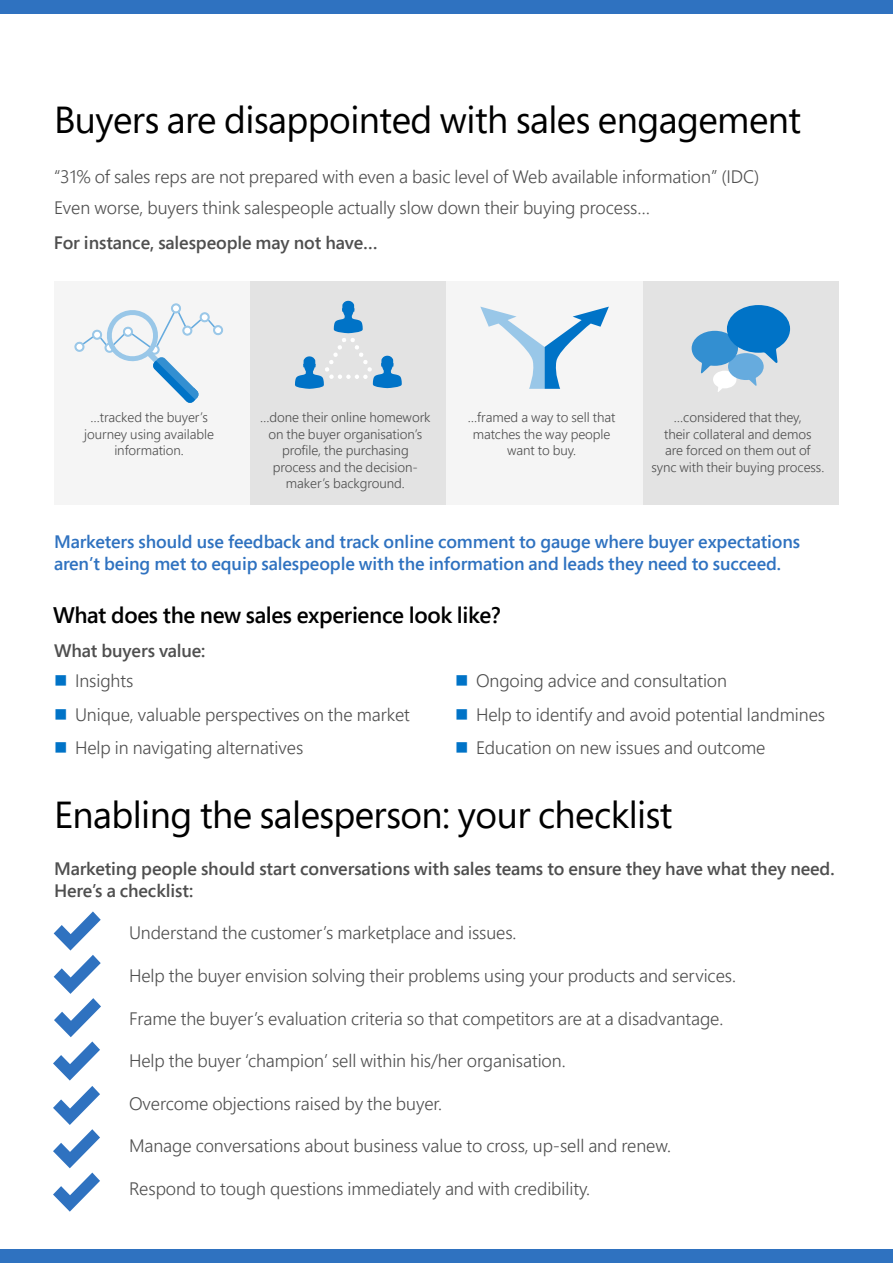
<style>
.page{position:relative;width:893px;height:1263px;background:#fff}
.page>*{position:absolute;margin:0;border:0;box-sizing:border-box;transform-origin:0 0}
.t1{font:37.5px "Segoe Pro";letter-spacing:-.015em;color:#000}
.t2{font:600 22.5px "Segoe Pro";letter-spacing:-.015em;color:#000}
.t3{font:300 18px/33.6px "Segoe Pro";letter-spacing:-.005em;color:#4f4f4f}
.t4{font:600 18px/21.6px "Segoe Pro";letter-spacing:-.005em;color:#2f72c0}
.t5{font:600 18px/21.6px "Segoe Pro";letter-spacing:-.005em;color:#4f4f4f}
.t6{font:300 13.5px/16.5px "Segoe Pro";letter-spacing:-.005em;color:#4f4f4f;text-align:center}
</style>
<div class="page">
<div style="left:54px;top:281px;width:196px;height:223px;background:#f5f5f5"></div>
<div style="left:250px;top:281px;width:196px;height:223px;background:#e3e3e3"></div>
<div style="left:643px;top:281px;width:196px;height:223px;background:#e3e3e3"></div>
<div style="left:446px;top:281px;width:197px;height:223px;background:#f5f5f5"></div>
<svg style="left:75px;top:303px;width:148px;height:100px"></svg>
<svg style="left:295px;top:301px;width:107px;height:88px"></svg>
<svg style="left:480px;top:307px;width:129px;height:82px"></svg>
<svg style="left:692px;top:305px;width:98px;height:87px"></svg>
<svg style="left:53px;top:911px;width:48px;height:169px"></svg>
<svg style="left:53px;top:1086px;width:47px;height:126px"></svg>
<div style="left:0;top:0;width:893px;height:14px;background:#2f72c0"></div>
<div style="left:0;top:1249px;width:893px;height:14px;background:#2f72c0"></div>
<h1 class="t1" style="left:54px;top:94px;width:749px">Buyers are disappointed with sales engagement</h1>
<p class="t3" style="left:54px;top:161px;width:707px;line-height:30.6px">“31% of sales reps are not prepared with even a basic level of Web available information” (IDC)<br>Even worse, buyers think salespeople actually slow down their buying process…</p>
<p class="t5" style="left:54px;top:231px;width:326px">For instance, salespeople may not have…</p>
<p class="t6" style="left:84px;top:409px;width:131px">…tracked the buyer’s journey using available information.</p>
<p class="t6" style="left:260px;top:409px;width:172px">…done their online homework on the buyer organisation’s profile, the purchasing process and the decision&shy;maker’s background.</p>
<p class="t6" style="left:468px;top:409px;width:149px">…framed a way to sell that matches the way people want to buy.</p>
<p class="t6" style="left:651px;top:409px;width:174px">…considered that they,<br>their collateral and demos<br>are forced on them out of sync with their buying process.</p>
<p class="t4" style="left:54px;top:531px;width:748px">Marketers should use feedback and track online comment to gauge where buyer expectations aren’t being met to equip salespeople with the information and leads they need to succeed.</p>
<p class="t2" style="left:53px;top:600px;width:449px">What does the new sales experience look like?</p>
<p class="t5" style="left:54px;top:639px;width:153px">What buyers value:</p>
<p class="t3" style="left:75px;top:663px;width:336px">Insights<br>Unique, valuable perspectives on the market<br>Help in navigating alternatives</p>
<p class="t3" style="left:476px;top:663px;width:351px">Ongoing advice and consultation<br>Help to identify and avoid potential landmines<br>Education on new issues and outcome</p>
<h1 class="t1" style="left:54px;top:789px;width:620px">Enabling the salesperson: your checklist</h1>
<p class="t5" style="left:54px;top:857px;width:782px">Marketing people should start conversations with sales teams to ensure they have what they need.<br>Here’s a checklist:</p>
<p class="t3" style="left:129px;top:916px;width:389px">Understand the customer’s marketplace and issues.</p>
<p class="t3" style="left:129px;top:958px;width:608px">Help the buyer envision solving their problems using your products and services.</p>
<p class="t3" style="left:129px;top:1001px;width:596px">Frame the buyer’s evaluation criteria so that competitors are at a disadvantage.</p>
<p class="t3" style="left:129px;top:1043px;width:438px">Help the buyer ‘champion’ sell within his/her organisation.</p>
<p class="t3" style="left:129px;top:1086px;width:314px">Overcome objections raised by the buyer.</p>
<p class="t3" style="left:129px;top:1129px;width:543px">Manage conversations about business value to cross, up-sell and renew.</p>
<p class="t3" style="left:129px;top:1171px;width:463px">Respond to tough questions immediately and with credibility.</p>
</div>
